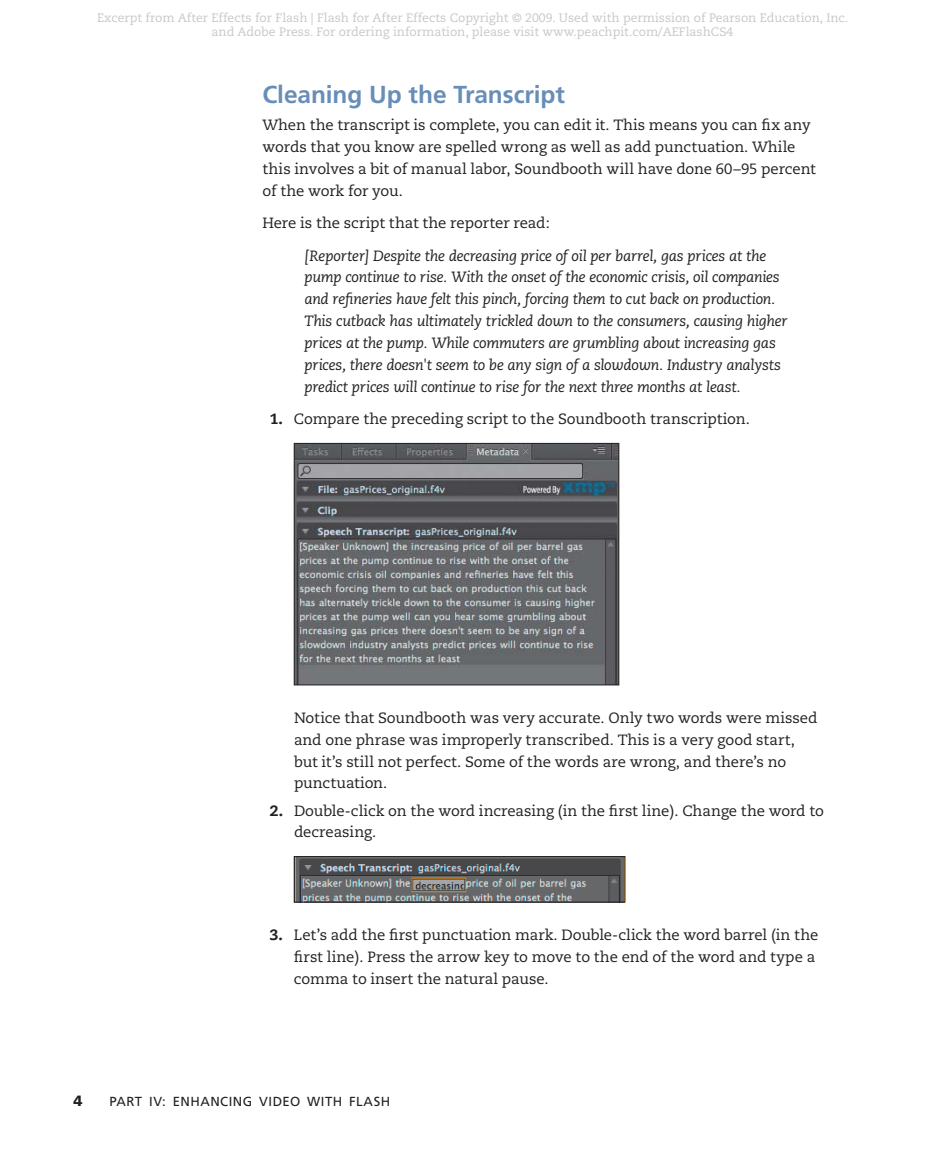
<style>
.page{position:relative;width:945px;height:1150px;background:#fff}
.page>*{position:absolute;margin:0;border:0;box-sizing:border-box;transform-origin:0 0}
.t1{font:700 24.5px "Frutiger";letter-spacing:-.005em;color:#688eb7}
.t2{font:14.88px/21.9px "Caecilia";letter-spacing:-.005em;color:#231f20}
.t3{font:italic 14.88px/21.9px "Caecilia";letter-spacing:-.015em;color:#231f20}
.t4{font:900 14.88px "Frutiger";color:#231f20}
.t5{font:13.12px "Frutiger";letter-spacing:.035em;color:#231f20}
.t6{font:12.25px/14px "Caecilia";color:#c6c8ca;text-align:center}
.s1{font-weight:800}
</style>
<div class="page">
<img style="left:296px;top:445px;width:321px;height:238px">
<div style="left:294px;top:443px;width:325px;height:242px;border:1px solid #231f20"></div>
<img style="left:296px;top:858px;width:327px;height:42px">
<div style="left:294px;top:856px;width:331px;height:46px;border:1px solid #231f20"></div>
<p class="t6" style="left:97px;top:12px;width:753px">Excerpt from After Effects for Flash | Flash for After Effects Copyright © 2009. Used with permission of Pearson Education, Inc. and Adobe Press. For ordering information, please visit www.peachpit.com/AEFlashCS4</p>
<h1 class="t1" style="left:262px;top:85px;width:304px">Cleaning Up the Transcript</h1>
<p class="t2" style="left:262px;top:115px;width:555px">When the transcript is complete, you can edit it. This means you can fix any words that you know are spelled wrong as well as add punctuation. While this involves a bit of manual labor, Soundbooth will have done 60–95 percent of the work for you.</p>
<p class="t2" style="left:262px;top:213px;width:289px">Here is the script that the reporter read:</p>
<p class="t3" style="left:304px;top:246px;width:485px">[Reporter] Despite the decreasing price of oil per barrel, gas prices at the pump continue to rise. With the onset of the economic crisis, oil companies and refineries have felt this pinch, forcing them to cut back on production.<br>This cutback has ultimately trickled down to the consumers, causing higher prices at the pump. While commuters are grumbling about increasing gas prices, there doesn't seem to be any sign of a slowdown. Industry analysts predict prices will continue to rise for the next three months at least.</p>
<p class="t2" style="left:270px;top:409px;width:482px"><span class="s1">1.</span> Compare the preceding script to the Soundbooth transcription.</p>
<p class="t2" style="left:294px;top:708px;width:525px">Notice that Soundbooth was very accurate. Only two words were missed and one phrase was improperly transcribed. This is a very good start, but it’s still not perfect. Some of the words are wrong, and there’s no punctuation.</p>
<p class="t2" style="left:294px;top:801px;width:532px;text-indent:-24px"><span class="s1">2.</span> Double-click on the word increasing (in the first line). Change the word to decreasing.</p>
<p class="t2" style="left:294px;top:925px;width:526px;text-indent:-24px"><span class="s1">3.</span> Let’s add the first punctuation mark. Double-click the word barrel (in the first line). Press the arrow key to move to the end of the word and type a comma to insert the natural pause.</p>
<p class="t4" style="left:74px;top:1095px;width:11px">4</p>
<p class="t5" style="left:109px;top:1096px;width:282px">PART IV: ENHANCING VIDEO WITH FLASH</p>
</div>
